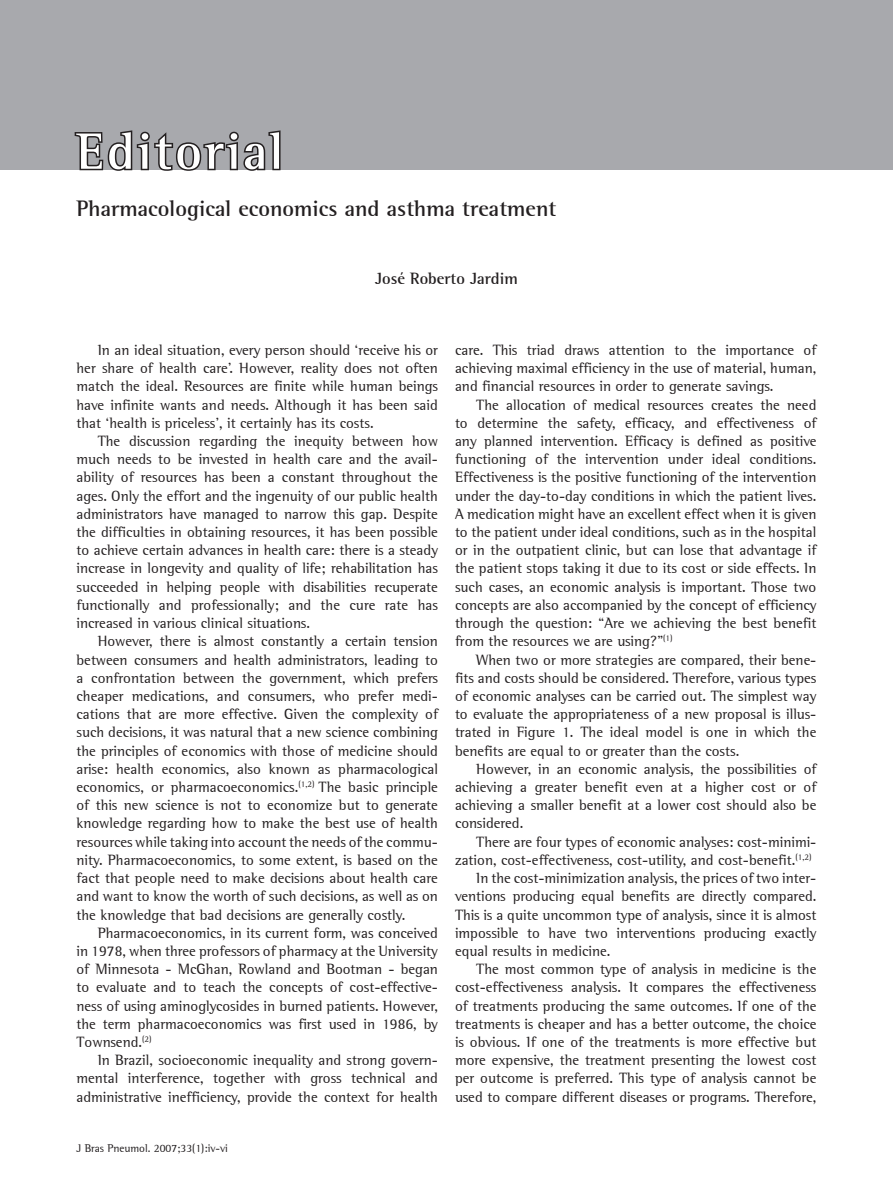
<style>
.page{position:relative;width:893px;height:1191px;background:#fff}
.page>*{position:absolute;margin:0;border:0;box-sizing:border-box;transform-origin:0 0}
.capítulo{font:700 51.75px "Libre Semi Serif S Si";letter-spacing:.05em;color:#fff}
.título___1o_idioma{font:700 22.5px "Libre Semi Serif S Si";color:#231f20}
.autores{font:700 16.5px "Libre Semi Serif S Si";color:#231f20}
.corpo{font:15px/18.1px "Libre Semi Serif S Si";color:#231f20;text-align:justify}
.rodapé{font:11.25px "Libre Semi Serif S Si";color:#231f20}
</style>
<div class="page">
<div style="left:0;top:0;width:893px;height:170px;background:#a8a9ad"></div>
<svg style="left:74px;top:130px;width:207px;height:41px"></svg>
<p class="capítulo" style="left:77px;top:120px;width:208px">Editorial</p>
<p class="título___1o_idioma" style="left:77px;top:195px;width:481px">Pharmacological economics and asthma treatment</p>
<p class="autores" style="left:375px;top:268px;width:144px">José Roberto Jardim</p>
<p class="corpo" style="left:77px;top:341px;width:363px;text-indent:21px">In an ideal situation, every person should ‘receive his or her share of health care’. However, reality does not often match the ideal. Resources are finite while human beings have infinite wants and needs. Although it has been said that ‘health is priceless’, it certainly has its costs.</p>
<p class="corpo" style="left:77px;top:432px;width:363px;text-indent:21px">The discussion regarding the inequity between how much needs to be invested in health care and the avail&shy;ability of resources has been a constant throughout the ages. Only the effort and the ingenuity of our public health administrators have managed to narrow this gap. Despite the difficulties in obtaining resources, it has been possible to achieve certain advances in health care: there is a steady increase in longevity and quality of life; rehabilitation has succeeded in helping people with disabilities recuperate functionally and professionally; and the cure rate has increased in various clinical situations.</p>
<p class="corpo" style="left:77px;top:632px;width:363px;text-indent:21px">However, there is almost constantly a certain tension between consumers and health administrators, leading to a confrontation between the government, which prefers cheaper medications, and consumers, who prefer medi&shy;cations that are more effective. Given the complexity of such decisions, it was natural that a new science combining the principles of economics with those of medicine should arise: health economics, also known as pharmacological economics, or pharmacoeconomics.<sup>(1,2)</sup> The basic principle of this new science is not to economize but to generate knowledge regarding how to make the best use of health resources while taking into account the needs of the commu&shy;nity. Pharmacoeconomics, to some extent, is based on the fact that people need to make decisions about health care and want to know the worth of such decisions, as well as on the knowledge that bad decisions are generally costly.</p>
<p class="corpo" style="left:77px;top:923px;width:363px;text-indent:21px">Pharmacoeconomics, in its current form, was conceived in 1978, when three professors of pharmacy at the University of Minnesota - McGhan, Rowland and Bootman - began to evaluate and to teach the concepts of cost-effective&shy;ness of using aminoglycosides in burned patients. However, the term pharmacoeconomics was first used in 1986, by Townsend.<sup>(2)</sup></p>
<p class="corpo" style="left:77px;top:1051px;width:363px;text-indent:21px">In Brazil, socioeconomic inequality and strong govern&shy;mental interference, together with gross technical and administrative inefficiency, provide the context for health</p>
<p class="corpo" style="left:455px;top:341px;width:363px">care. This triad draws attention to the importance of achieving maximal efficiency in the use of material, human, and financial resources in order to generate savings.</p>
<p class="corpo" style="left:455px;top:395px;width:363px;text-indent:21px">The allocation of medical resources creates the need to determine the safety, efficacy, and effectiveness of any planned intervention. Efficacy is defined as positive functioning of the intervention under ideal conditions.<br>Effectiveness is the positive functioning of the intervention under the day-to-day conditions in which the patient lives.<br>A medication might have an excellent effect when it is given to the patient under ideal conditions, such as in the hospital or in the outpatient clinic, but can lose that advantage if the patient stops taking it due to its cost or side effects. In such cases, an economic analysis is important. Those two concepts are also accompanied by the concept of efficiency through the question: “Are we achieving the best benefit from the resources we are using?”<sup>(1)</sup></p>
<p class="corpo" style="left:455px;top:650px;width:363px;text-indent:21px">When two or more strategies are compared, their bene&shy;fits and costs should be considered. Therefore, various types of economic analyses can be carried out. The simplest way to evaluate the appropriateness of a new proposal is illus&shy;trated in Figure 1. The ideal model is one in which the benefits are equal to or greater than the costs.</p>
<p class="corpo" style="left:455px;top:759px;width:363px;text-indent:21px">However, in an economic analysis, the possibilities of achieving a greater benefit even at a higher cost or of achieving a smaller benefit at a lower cost should also be considered.</p>
<p class="corpo" style="left:455px;top:832px;width:363px;text-indent:21px">There are four types of economic analyses: cost-minimi&shy;zation, cost-effectiveness, cost-utility, and cost-benefit.<sup>(1,2)</sup></p>
<p class="corpo" style="left:455px;top:869px;width:363px;text-indent:21px">In the cost-minimization analysis, the prices of two inter&shy;ventions producing equal benefits are directly compared.<br>This is a quite uncommon type of analysis, since it is almost impossible to have two interventions producing exactly equal results in medicine.</p>
<p class="corpo" style="left:455px;top:960px;width:363px;text-indent:21px">The most common type of analysis in medicine is the cost-effectiveness analysis. It compares the effectiveness of treatments producing the same outcomes. If one of the treatments is cheaper and has a better outcome, the choice is obvious. If one of the treatments is more effective but more expensive, the treatment presenting the lowest cost per outcome is preferred. This type of analysis cannot be used to compare different diseases or programs. Therefore,</p>
<p class="rodapé" style="left:77px;top:1141px;width:153px">J Bras Pneumol. 2007;33(1):iv-vi</p>
</div>
